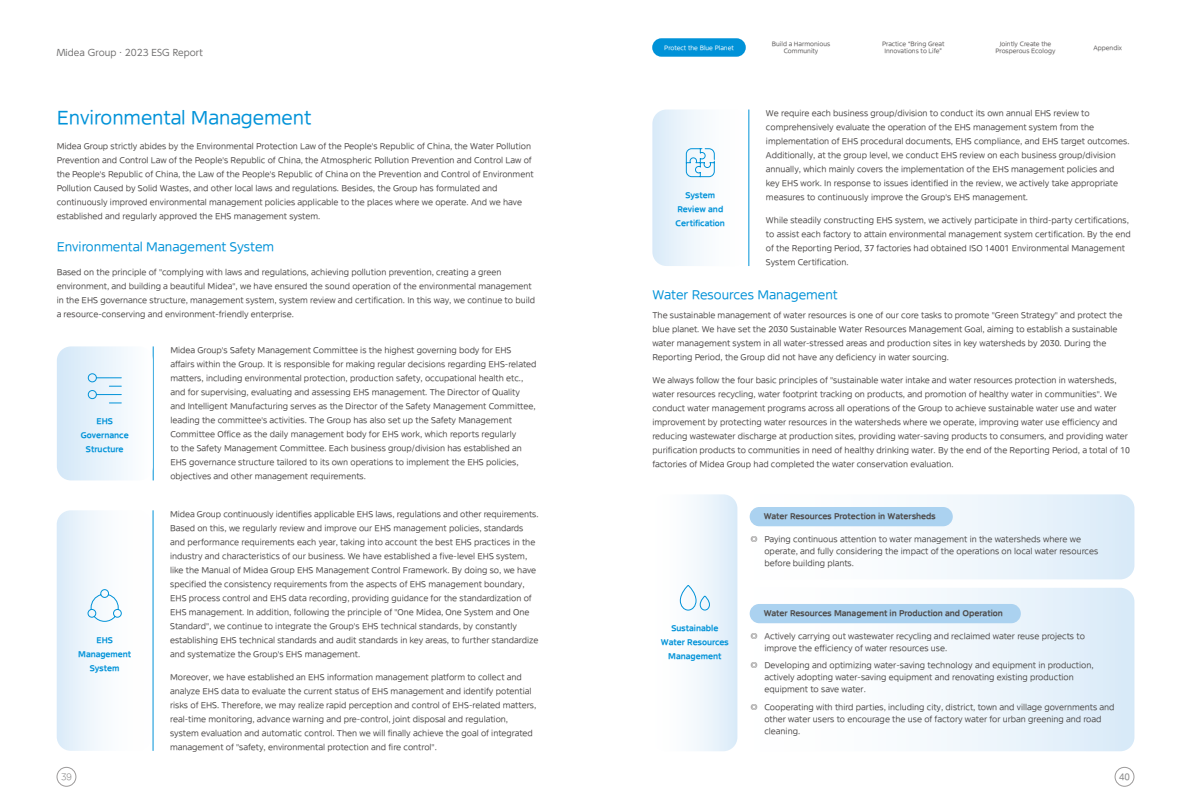
<style>
.page{position:relative;width:1191px;height:808px;background:#fff}
.page>*{position:absolute;margin:0;border:0;box-sizing:border-box;transform-origin:0 0}
.t1{font:18px "MEIDITYPE";color:#0092d8}
.t2{font:12px "MEIDITYPE";color:#0092d8}
.t3{font:9px "TT UD Shin Go Pro Regular";color:#727171}
.t4{font:300 9px "MEIDITYPE";color:#898989}
.t5{font:9px "MEIDITYPE";color:#898989}
.t6{font:8px/14px "MEIDITYPE";color:#4c4948}
.t7{font:700 8px/14px "MEIDITYPE";color:#0092d8;text-align:center}
.t8{font:700 8px "MEIDITYPE";color:#4c4948}
.t9{font:6px/7px "MEIDITYPE";color:#595757;text-align:center}
.t10{font:6px "MEIDITYPE";color:#fff}
.s1{font-family:"Sim Sun"}
</style>
<div class="page">
<div style="left:57px;top:767px;width:19px;height:19px;border:1px solid #9c9a9a;border-radius:50%"></div>
<div style="left:1114px;top:767px;width:20px;height:19px;border:1px solid #9c9a9a;border-radius:50%"></div>
<hr style="left:153px;top:346px;width:1px;height:134px;background:#0092d8">
<svg style="left:57px;top:346px;width:96px;height:134px"></svg>
<hr style="left:153px;top:510px;width:1px;height:241px;background:#0092d8">
<div style="left:57px;top:510px;width:96px;height:241px;background:linear-gradient(to right,#e1eefa,#fff);border-radius:14px"></div>
<svg style="left:87px;top:589px;width:35px;height:33px"></svg>
<div style="left:652px;top:110px;width:96px;height:156px;background:linear-gradient(to right,#ddedf9,#fff);border-radius:14px"></div>
<hr style="left:748px;top:110px;width:1px;height:156px;background:#0092d8">
<svg style="left:685px;top:148px;width:30px;height:29px"></svg>
<div style="left:652px;top:494px;width:85px;height:257px;background:linear-gradient(to right,#fff,#deedf9);border-radius:14px"></div>
<svg style="left:679px;top:584px;width:31px;height:27px"></svg>
<div style="left:742px;top:494px;width:392px;height:85px;background:linear-gradient(to right,#fff,#deedf9);border-radius:14px"></div>
<div style="left:749px;top:507px;width:203px;height:19px;background:#abd2f0;border-radius:10px"></div>
<div style="left:742px;top:588px;width:392px;height:163px;background:linear-gradient(to right,#fff,#ddecf9);border-radius:14px"></div>
<div style="left:749px;top:604px;width:271px;height:19px;background:#abd2f0;border-radius:10px"></div>
<div style="left:652px;top:38px;width:94px;height:19px;background:#0092d8;border-radius:9px"></div>
<p class="t3" style="left:57px;top:45px;width:147px">Midea Group · 2023 ESG Report</p>
<h1 class="t1" style="left:57px;top:108px;width:256px">Environmental Management</h1>
<p class="t6" style="left:57px;top:139px;width:478px">Midea Group strictly abides by the Environmental Protection Law of the People's Republic of China, the Water Pollution Prevention and Control Law of the People's Republic of China, the Atmospheric Pollution Prevention and Control Law of the People's Republic of China, the Law of the People's Republic of China on the Prevention and Control of Environment Pollution Caused by Solid Wastes, and other local laws and regulations. Besides, the Group has formulated and continuously improved environmental management policies applicable to the places where we operate. And we have established and regularly approved the EHS management system.</p>
<h2 class="t2" style="left:57px;top:240px;width:219px">Environmental Management System</h2>
<p class="t6" style="left:57px;top:266px;width:480px">Based on the principle of "complying with laws and regulations, achieving pollution prevention, creating a green environment, and building a beautiful Midea", we have ensured the sound operation of the environmental management in the EHS governance structure, management system, system review and certification. In this way, we continue to build a resource-conserving and environment-friendly enterprise.</p>
<p class="t6" style="left:170px;top:344px;width:368px">Midea Group's Safety Management Committee is the highest governing body for EHS affairs within the Group. It is responsible for making regular decisions regarding EHS-related matters, including environmental protection, production safety, occupational health etc., and for supervising, evaluating and assessing EHS management. The Director of Quality and Intelligent Manufacturing serves as the Director of the Safety Management Committee, leading the committee's activities. The Group has also set up the Safety Management Committee Office as the daily management body for EHS work, which reports regularly<br>to the Safety Management Committee. Each business group/division has established an EHS governance structure tailored to its own operations to implement the EHS policies, objectives and other management requirements.</p>
<p class="t7" style="left:81px;top:414px;width:49px">EHS<br>Governance<br>Structure</p>
<p class="t7" style="left:78px;top:633px;width:54px">EHS<br>Management<br>System</p>
<p class="t6" style="left:170px;top:507px;width:370px">Midea Group continuously identifies applicable EHS laws, regulations and other requirements.<br>Based on this, we regularly review and improve our EHS management policies, standards and performance requirements each year, taking into account the best EHS practices in the industry and characteristics of our business. We have established a five-level EHS system, like the Manual of Midea Group EHS Management Control Framework. By doing so, we have specified the consistency requirements from the aspects of EHS management boundary, EHS process control and EHS data recording, providing guidance for the standardization of EHS management. In addition, following the principle of "One Midea, One System and One Standard", we continue to integrate the Group's EHS technical standards, by constantly establishing EHS technical standards and audit standards in key areas, to further standardize and systematize the Group's EHS management.</p>
<p class="t6" style="left:170px;top:670px;width:367px">Moreover, we have established an EHS information management platform to collect and analyze EHS data to evaluate the current status of EHS management and identify potential risks of EHS. Therefore, we may realize rapid perception and control of EHS-related matters, real-time monitoring, advance warning and pre-control, joint disposal and regulation, system evaluation and automatic control. Then we will finally achieve the goal of integrated management of "safety, environmental protection and fire control".</p>
<p class="t10" style="left:664px;top:44px;width:71px">Protect the Blue Planet</p>
<p class="t9" style="left:772px;top:41px;width:60px">Build a Harmonious<br>Community</p>
<p class="t9" style="left:882px;top:41px;width:64px">Practice “Bring Great<br>Innovations to Life”</p>
<p class="t9" style="left:995px;top:41px;width:62px">Jointly Create the<br>Prosperous Ecology</p>
<p class="t9" style="left:1093px;top:44px;width:30px">Appendix</p>
<p class="t7" style="left:675px;top:188px;width:51px">System<br>Review and<br>Certification</p>
<p class="t6" style="left:766px;top:107px;width:365px">We require each business group/division to conduct its own annual EHS review to comprehensively evaluate the operation of the EHS management system from the implementation of EHS procedural documents, EHS compliance, and EHS target outcomes.<br>Additionally, at the group level, we conduct EHS review on each business group/division annually, which mainly covers the implementation of the EHS management policies and key EHS work. In response to issues identified in the review, we actively take appropriate measures to continuously improve the Group's EHS management.</p>
<p class="t6" style="left:766px;top:213px;width:366px">While steadily constructing EHS system, we actively participate in third-party certifications, to assist each factory to attain environmental management system certification. By the end of the Reporting Period, 37 factories had obtained ISO 14001 Environmental Management System Certification.</p>
<h2 class="t2" style="left:652px;top:288px;width:187px">Water Resources Management</h2>
<p class="t6" style="left:652px;top:308px;width:471px">The sustainable management of water resources is one of our core tasks to promote "Green Strategy" and protect the blue planet. We have set the 2030 Sustainable Water Resources Management Goal, aiming to establish a sustainable water management system in all water-stressed areas and production sites in key watersheds by 2030. During the Reporting Period, the Group did not have any deficiency in water sourcing.</p>
<p class="t6" style="left:652px;top:373px;width:479px">We always follow the four basic principles of "sustainable water intake and water resources protection in watersheds, water resources recycling, water footprint tracking on products, and promotion of healthy water in communities". We conduct water management programs across all operations of the Group to achieve sustainable water use and water improvement by protecting water resources in the watersheds where we operate, improving water use efficiency and reducing wastewater discharge at production sites, providing water-saving products to consumers, and providing water purification products to communities in need of healthy drinking water. By the end of the Reporting Period, a total of 10 factories of Midea Group had completed the water conservation evaluation.</p>
<p class="t8" style="left:763px;top:512px;width:174px">Water Resources Protection in Watersheds</p>
<p class="t6" style="left:764px;top:533px;width:335px;line-height:12px;text-indent:-14px"><span class="s1">◎</span> Paying continuous attention to water management in the watersheds where we operate, and fully considering the impact of the operations on local water resources before building plants.</p>
<p class="t7" style="left:661px;top:622px;width:70px">Sustainable<br>Water Resources<br>Management</p>
<p class="t8" style="left:763px;top:609px;width:241px">Water Resources Management in Production and Operation</p>
<p class="t6" style="left:764px;top:630px;width:322px;line-height:12px;text-indent:-14px"><span class="s1">◎</span> Actively carrying out wastewater recycling and reclaimed water reuse projects to improve the efficiency of water resources use.</p>
<p class="t6" style="left:764px;top:659px;width:331px;line-height:12px;text-indent:-14px"><span class="s1">◎</span> Developing and optimizing water-saving technology and equipment in production, actively adopting water-saving equipment and renovating existing production equipment to save water.</p>
<p class="t6" style="left:764px;top:701px;width:352px;line-height:12px;text-indent:-14px"><span class="s1">◎</span> Cooperating with third parties, including city, district, town and village governments and other water users to encourage the use of factory water for urban greening and road cleaning.</p>
<p class="t4" style="left:61px;top:772px;width:12px">39</p>
<p class="t5" style="left:1119px;top:772px;width:13px">40</p>
</div>
